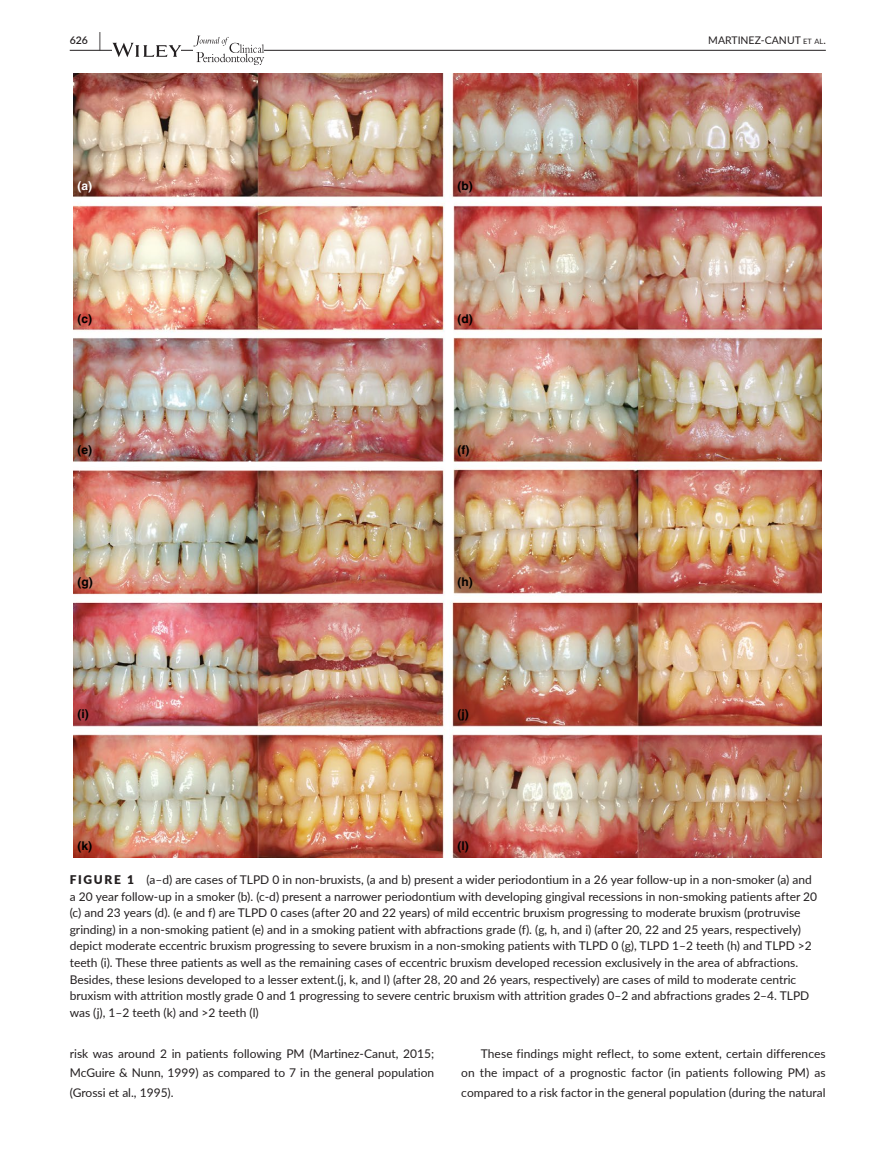
<style>
.page{position:relative;width:893px;height:1174px;background:#fff}
.page>*{position:absolute;margin:0;border:0;box-sizing:border-box;transform-origin:0 0}
.t1{font:12px/16.5px "Lato";color:#231f20;text-align:justify}
.t2{font:700 12px "Helvetica";color:#000}
.t3{font:700 12px "Helvetica";color:#fff}
.t4{font:10.5px "Lato";color:#231f20}
.t5{font:600 10.5px "Lato";color:#231f20}
.s1{font-size:19.5px}
.s2{font-size:7.35px}
.s3{font-weight:900}
</style>
<div class="page">
<hr style="left:70px;top:50px;width:756px;height:1px;background:#231f20">
<svg style="left:112px;top:43px;width:69px;height:14px"></svg>
<svg style="left:193px;top:36px;width:71px;height:29px"></svg>
<img style="left:74px;top:73px;width:748px;height:784px">
<p class="t5" style="left:70px;top:33px;width:33px">626 <span class="s1">|</span></p>
<p class="t4" style="left:718px;top:33px;width:91px">MARTINEZ-CA NUT <span class="s2">et</span></p>
<p class="t4" style="left:819px;top:33px;width:8px"><span class="s2">a</span>l.</p>
<p class="t3" style="left:78px;top:178px;width:16px">(a)</p>
<p class="t2" style="left:458px;top:178px;width:17px">(b)</p>
<p class="t2" style="left:78px;top:312px;width:16px">(c)</p>
<p class="t2" style="left:458px;top:312px;width:17px">(d)</p>
<p class="t2" style="left:78px;top:443px;width:16px">(e)</p>
<p class="t2" style="left:458px;top:443px;width:13px">(f)</p>
<p class="t2" style="left:78px;top:575px;width:17px">(g)</p>
<p class="t2" style="left:458px;top:575px;width:17px">(h)</p>
<p class="t2" style="left:78px;top:707px;width:13px">(i)</p>
<p class="t2" style="left:458px;top:707px;width:13px">(j)</p>
<p class="t2" style="left:78px;top:838px;width:16px">(k)</p>
<p class="t2" style="left:458px;top:838px;width:13px">(l)</p>
<p class="t1" style="left:70px;top:871px;width:749px;text-align:left"><span class="s3">FIGURE 1</span> (a–d) are cases of TLPD 0 in non-bruxists, (a and b) present a wider periodontium in a 26 year follow-up in a non-smoker (a) and a 20 year follow-up in a smoker (b). (c-d) present a narrower periodontium with developing gingival recessions in non-smoking patients after 20 (c) and 23 years (d). (e and f) are TLPD 0 cases (after 20 and 22 years) of mild eccentric bruxism progressing to moderate bruxism (protruvise grinding) in a non-smoking patient (e) and in a smoking patient with abfractions grade (f). (g, h, and i) (after 20, 22 and 25 years, respectively) depict moderate eccentric bruxism progressing to severe bruxism in a non-smoking patients with TLPD 0 (g), TLPD 1–2 teeth (h) and TLPD &gt;2 teeth (i). These three patients as well as the remaining cases of eccentric bruxism developed recession exclusively in the area of abfractions.<br>Besides, these lesions developed to a lesser extent.(j, k, and l) (after 28, 20 and 26 years, respectively) are cases of mild to moderate centric bruxism with attrition mostly grade 0 and 1 progressing to severe centric bruxism with attrition grades 0–2 and abfractions grades 2–4. TLPD was (j), 1–2 teeth (k) and &gt;2 teeth (l)</p>
<p class="t1" style="left:70px;top:1043px;width:366px;line-height:19.5px">risk was around 2 in patients following PM (Martinez-Canut, 2015; McGuire &amp; Nunn, 1999) as compared to 7 in the general population (Grossi et al., 1995).</p>
<p class="t1" style="left:461px;top:1043px;width:366px;line-height:19.5px;text-indent:20px">These findings might reflect, to some extent, certain differences on the impact of a prognostic factor (in patients following PM) as compared to a risk factor in the general population (during the natural</p>
</div>
